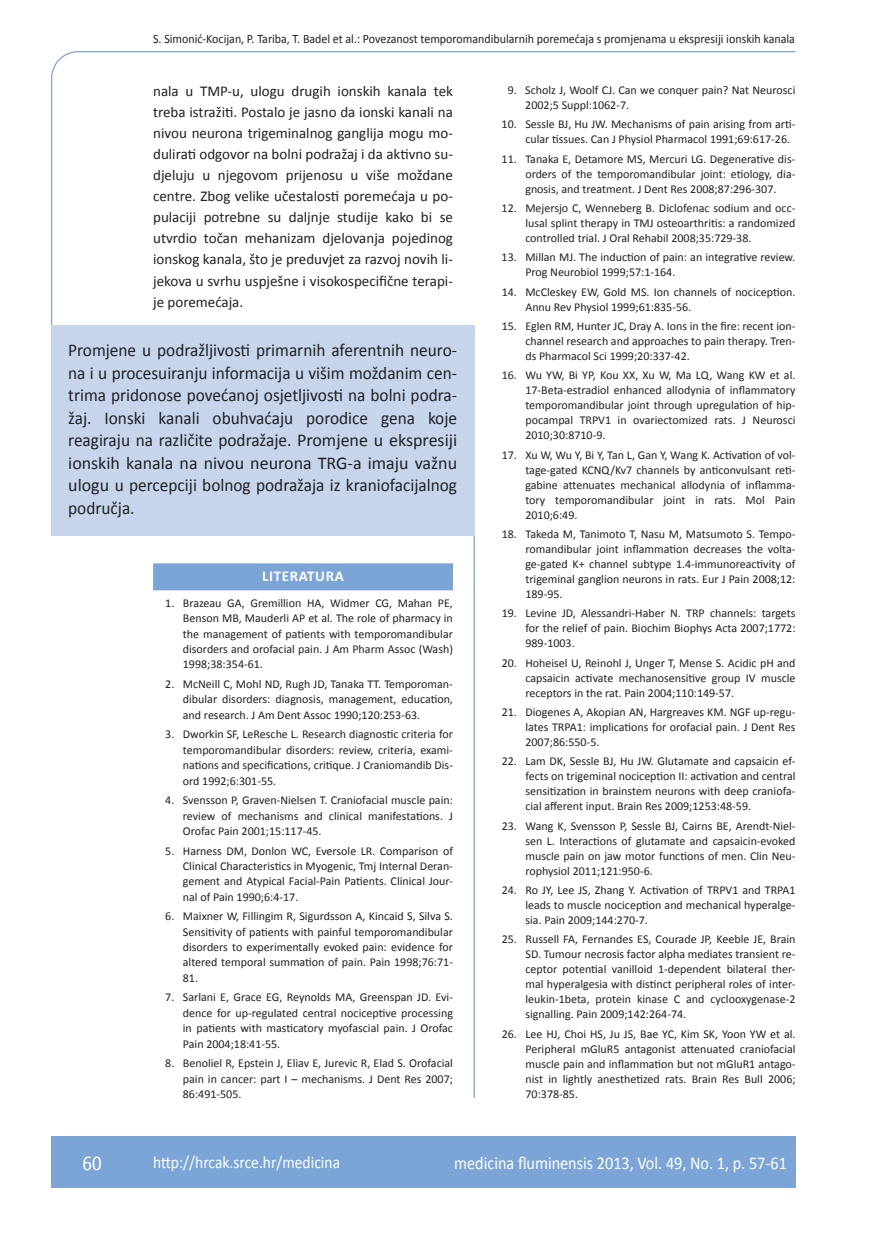
<style>
.page{position:relative;width:872px;height:1234px;background:#fff}
.page>*{position:absolute;margin:0;border:0;box-sizing:border-box;transform-origin:0 0}
.t1{font:21px "Calibri";color:#fff;scale:.9 1}
.t2{font:18px/22.5px "Calibri";color:#231f20;text-align:justify;scale:.96 1}
.t3{font:18px "Calibri";color:#fff;scale:.9 1}
.t4{font:17.25px "Calibri";color:#fff;scale:.9 1}
.t5{font:15px/21px "Calibri";color:#231f20;text-align:justify}
.t6{font:700 15px "Calibri";letter-spacing:.04em;color:#fff}
.t7{font:12.75px "Calibri";color:#231f20;scale:.94 1}
.t8{font:12px/15px "Calibri";color:#231f20;text-align:justify}
</style>
<div class="page">
<svg style="left:51px;top:51px;width:745px;height:274px"></svg>
<hr style="left:473px;top:325px;width:2px;height:772px;background:#7ca5d7">
<div style="left:51px;top:1135px;width:744px;height:51px;background:#7ca5d7"></div>
<div style="left:51px;top:325px;width:423px;height:211px;background:#c6d5ec"></div>
<div style="left:153px;top:563px;width:300px;height:27px;background:#7ca5d7"></div>
<p class="t7" style="left:153px;top:30px;width:684px">S. Simonić-Kocijan, P. Tariba, T. Badel et al.: Povezanost temporomandibularnih poremećaja s promjenama u ekspresiji ionskih kanala</p>
<p class="t5" style="left:153px;top:80px;width:301px">nala u TMP-u, ulogu drugih ionskih kanala tek treba istražiti. Postalo je jasno da ionski kanali na nivou neurona trigeminalnog ganglija mogu mo&shy;dulirati odgovor na bolni podražaj i da aktivno su&shy;djeluju u njegovom prijenosu u više moždane centre. Zbog velike učestalosti poremećaja u po&shy;pulaciji potrebne su daljnje studije kako bi se utvrdio točan mehanizam djelovanja pojedinog ionskog kanala, što je preduvjet za razvoj novih li&shy;jekova u svrhu uspješne i visokospecifične terapi&shy;je poremećaja.</p>
<p class="t8" style="left:525px;top:82px;width:271px;text-indent:-18px">9. Scholz J, Woolf CJ. Can we conquer pain? Nat Neurosci<br>2002;5 Suppl:1062-7.</p>
<p class="t8" style="left:525px;top:116px;width:272px;text-indent:-24px">10. Sessle BJ, Hu JW. Mechanisms of pain arising from arti&shy;cular tissues. Can J Physiol Pharmacol 1991;69:617-26.</p>
<p class="t8" style="left:525px;top:151px;width:271px;text-indent:-24px">11. Tanaka E, Detamore MS, Mercuri LG. Degenerative dis&shy;orders of the temporomandibular joint: etiology, dia&shy;gnosis, and treatment. J Dent Res 2008;87:296-307.</p>
<p class="t8" style="left:525px;top:200px;width:272px;text-indent:-24px">12. Mejersjo C, Wenneberg B. Diclofenac sodium and occ&shy;lusal splint therapy in TMJ osteoarthritis: a randomized controlled trial. J Oral Rehabil 2008;35:729-38.</p>
<p class="t8" style="left:525px;top:249px;width:271px;text-indent:-24px">13. Millan MJ. The induction of pain: an integrative review.<br>Prog Neurobiol 1999;57:1-164.</p>
<p class="t8" style="left:525px;top:283px;width:271px;text-indent:-24px">14. McCleskey EW, Gold MS. Ion channels of nociception.<br>Annu Rev Physiol 1999;61:835-56.</p>
<p class="t8" style="left:525px;top:318px;width:271px;text-indent:-24px">15. Eglen RM, Hunter JC, Dray A. Ions in the fire: recent ion&shy;channel research and approaches to pain therapy. Tren&shy;ds Pharmacol Sci 1999;20:337-42.</p>
<p class="t8" style="left:525px;top:367px;width:272px;text-indent:-24px">16. Wu YW, Bi YP, Kou XX, Xu W, Ma LQ, Wang KW et al.<br>17-Beta-estradiol enhanced allodynia of inflammatory temporomandibular joint through upregulation of hip&shy;pocampal TRPV1 in ovariectomized rats. J Neurosci 2010;30:8710-9.</p>
<p class="t8" style="left:525px;top:446px;width:271px;text-indent:-24px">17. Xu W, Wu Y, Bi Y, Tan L, Gan Y, Wang K. Activation of vol&shy;tage-gated KCNQ/Kv7 channels by anticonvulsant reti&shy;gabine attenuates mechanical allodynia of inflamma&shy;tory temporomandibular joint in rats. Mol Pain 2010;6:49.</p>
<p class="t8" style="left:525px;top:526px;width:271px;text-indent:-24px">18. Takeda M, Tanimoto T, Nasu M, Matsumoto S. Tempo&shy;romandibular joint inflammation decreases the volta&shy;ge-gated K+ channel subtype 1.4-immunoreactivity of trigeminal ganglion neurons in rats. Eur J Pain 2008;12:<br>189-95.</p>
<p class="t8" style="left:525px;top:605px;width:272px;text-indent:-24px">19. Levine JD, Alessandri-Haber N. TRP channels: targets for the relief of pain. Biochim Biophys Acta 2007;1772:<br>989-1003.</p>
<p class="t8" style="left:525px;top:654px;width:271px;text-indent:-24px">20. Hoheisel U, Reinohl J, Unger T, Mense S. Acidic pH and capsaicin activate mechanosensitive group IV muscle receptors in the rat. Pain 2004;110:149-57.</p>
<p class="t8" style="left:525px;top:703px;width:271px;text-indent:-24px">21. Diogenes A, Akopian AN, Hargreaves KM. NGF up-regu&shy;lates TRPA1: implications for orofacial pain. J Dent Res 2007;86:550-5.</p>
<p class="t8" style="left:525px;top:753px;width:271px;text-indent:-24px">22. Lam DK, Sessle BJ, Hu JW. Glutamate and capsaicin ef&shy;fects on trigeminal nociception II: activation and central sensitization in brainstem neurons with deep craniofa&shy;cial afferent input. Brain Res 2009;1253:48-59.</p>
<p class="t8" style="left:525px;top:817px;width:271px;text-indent:-24px">23. Wang K, Svensson P, Sessle BJ, Cairns BE, Arendt-Niel&shy;sen L. Interactions of glutamate and capsaicin-evoked muscle pain on jaw motor functions of men. Clin Neu&shy;rophysiol 2011;121:950-6.</p>
<p class="t8" style="left:525px;top:881px;width:271px;text-indent:-24px">24. Ro JY, Lee JS, Zhang Y. Activation of TRPV1 and TRPA1 leads to muscle nociception and mechanical hyperalge&shy;sia. Pain 2009;144:270-7.</p>
<p class="t8" style="left:525px;top:931px;width:271px;text-indent:-24px">25. Russell FA, Fernandes ES, Courade JP, Keeble JE, Brain SD. Tumour necrosis factor alpha mediates transient re&shy;ceptor potential vanilloid 1-dependent bilateral ther&shy;mal hyperalgesia with distinct peripheral roles of inter&shy;leukin-1beta, protein kinase C and cyclooxygenase-2 signalling. Pain 2009;142:264-74.</p>
<p class="t8" style="left:525px;top:1025px;width:272px;text-indent:-24px">26. Lee HJ, Choi HS, Ju JS, Bae YC, Kim SK, Yoon YW et al.<br>Peripheral mGluR5 antagonist attenuated craniofacial muscle pain and inflammation but not mGluR1 antago&shy;nist in lightly anesthetized rats. Brain Res Bull 2006; 70:378-85.</p>
<p class="t2" style="left:68px;top:338px;width:407px">Promjene u podražljivosti primarnih aferentnih neuro&shy;na i u procesuiranju informacija u višim moždanim cen&shy;trima pridonose povećanoj osjetljivosti na bolni podra&shy;žaj. Ionski kanali obuhvaćaju porodice gena koje reagiraju na različite podražaje. Promjene u ekspresiji ionskih kanala na nivou neurona TRG-a imaju važnu ulogu u percepciji bolnog podražaja iz kraniofacijalnog područja.</p>
<p class="t6" style="left:262px;top:566px;width:83px">LITERATURA</p>
<p class="t8" style="left:183px;top:594px;width:271px;text-indent:-18px">1. Brazeau GA, Gremillion HA, Widmer CG, Mahan PE, Benson MB, Mauderli AP et al. The role of pharmacy in the management of patients with temporomandibular disorders and orofacial pain. J Am Pharm Assoc (Wash)<br>1998;38:354-61.</p>
<p class="t8" style="left:183px;top:675px;width:271px;text-indent:-18px">2. McNeill C, Mohl ND, Rugh JD, Tanaka TT. Temporoman&shy;dibular disorders: diagnosis, management, education, and research. J Am Dent Assoc 1990;120:253-63.</p>
<p class="t8" style="left:183px;top:726px;width:272px;text-indent:-18px">3. Dworkin SF, LeResche L. Research diagnostic criteria for temporomandibular disorders: review, criteria, exami&shy;nations and specifications, critique. J Craniomandib Dis&shy;ord 1992;6:301-55.</p>
<p class="t8" style="left:183px;top:791px;width:271px;text-indent:-18px">4. Svensson P, Graven-Nielsen T. Craniofacial muscle pain: review of mechanisms and clinical manifestations. J Orofac Pain 2001;15:117-45.</p>
<p class="t8" style="left:183px;top:842px;width:272px;text-indent:-18px">5. Harness DM, Donlon WC, Eversole LR. Comparison of Clinical Characteristics in Myogenic, Tmj Internal Deran&shy;gement and Atypical Facial-Pain Patients. Clinical Jour&shy;nal of Pain 1990;6:4-17.</p>
<p class="t8" style="left:183px;top:907px;width:272px;text-indent:-18px">6. Maixner W, Fillingim R, Sigurdsson A, Kincaid S, Silva S.<br>Sensitivity of patients with painful temporomandibular disorders to experimentally evoked pain: evidence for altered temporal summation of pain. Pain 1998;76:71- 81.</p>
<p class="t8" style="left:183px;top:988px;width:272px;text-indent:-18px">7. Sarlani E, Grace EG, Reynolds MA, Greenspan JD. Evi&shy;dence for up-regulated central nociceptive processing in patients with masticatory myofascial pain. J Orofac Pain 2004;18:41-55.</p>
<p class="t8" style="left:183px;top:1054px;width:272px;text-indent:-18px">8. Benoliel R, Epstein J, Eliav E, Jurevic R, Elad S. Orofacial pain in cancer: part I – mechanisms. J Dent Res 2007; 86:491-505.</p>
<h1 class="t1" style="left:82px;top:1149px;width:23px">60</h1>
<h3 class="t4" style="left:153px;top:1150px;width:209px">http://hrcak.srce.hr/medicina</h3>
<h2 class="t3" style="left:454px;top:1151px;width:371px">medicina fluminensis 2013, Vol. 49, No. 1, p. 57-61</h2>
</div>
